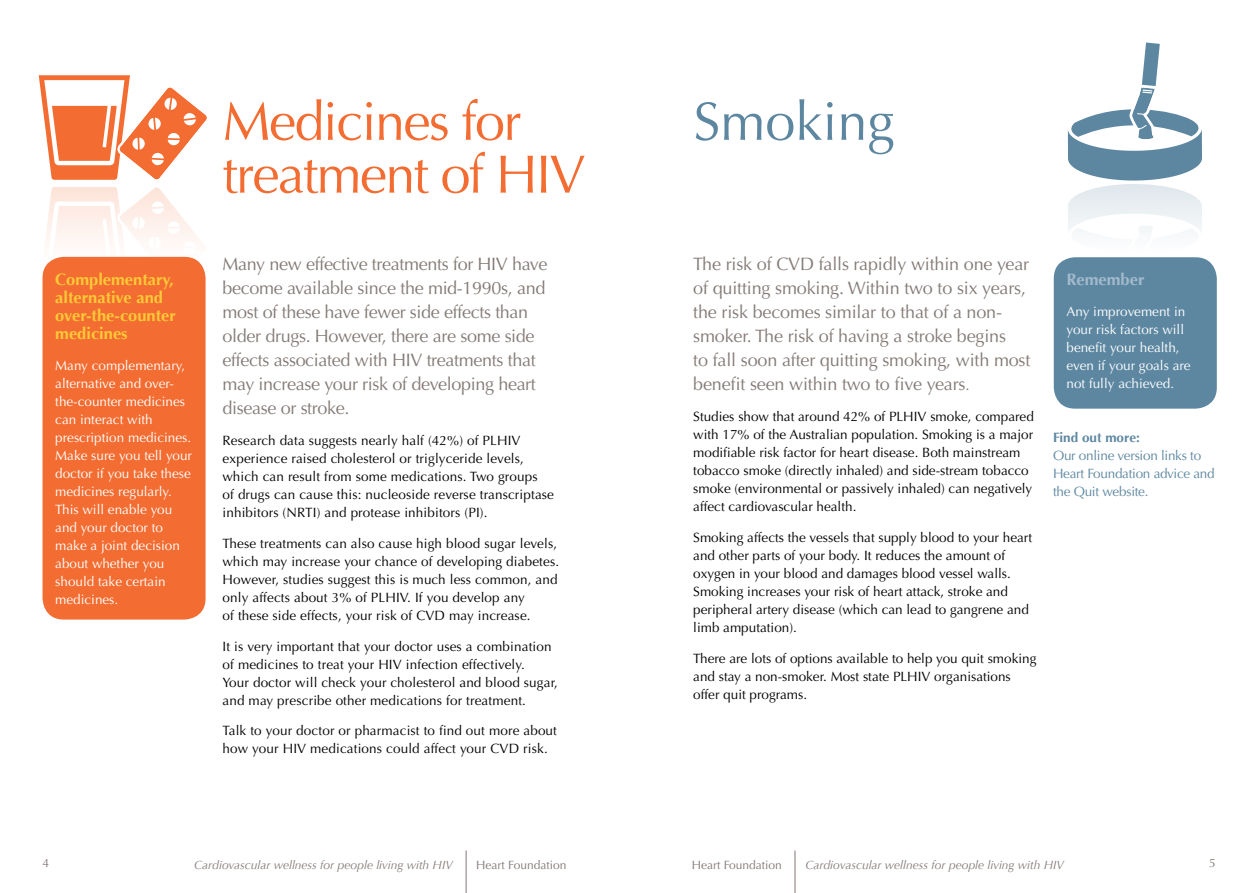
<style>
.page{position:relative;width:1259px;height:893px;background:#fff}
.page>*{position:absolute;margin:0;border:0;box-sizing:border-box;transform-origin:0 0}
.t1{font:54px/52.8px "Optima LT Std";letter-spacing:-.03em;color:#f36c31}
.t2{font:54px "Optima LT Std";color:#5d87a1}
.t3{font:18px/24px "Optima LT Std";letter-spacing:-.02em;color:#837a76}
.t4{font:700 16.5px/18px "Optima";color:#ffca38}
.t5{font:700 16.5px "Optima";color:#a3bacd}
.t6{font:13.5px/18px "Optima LT Std";color:#000}
.t7{font:13.5px/18px "Optima LT Std";color:#fff}
.t8{font:13.5px/18px "Optima LT Std";letter-spacing:-.02em;color:#5d87a1}
.t9{font:700 13.5px "Optima";color:#5d87a1}
.t10{font:italic 12px "Optima";color:#837a76}
.t11{font:12px "Optima LT Std";color:#837a76}
.s1{font-size:15px}
</style>
<div class="page">
<svg style="left:39px;top:75px;width:168px;height:216px"></svg>
<svg style="left:1067px;top:43px;width:141px;height:218px"></svg>
<hr style="left:794px;top:850px;width:1px;height:43px;background:#837a76">
<hr style="left:466px;top:850px;width:1px;height:43px;background:#837a76">
<div style="left:43px;top:257px;width:163px;height:363px;background:#f36c31;border-radius:21px"></div>
<div style="left:1053px;top:257px;width:163px;height:152px;background:#5d87a1;border-radius:21px"></div>
<p class="t4" style="left:55px;top:270px;width:122px">Complementary, alternative and over-the-counter medicines</p>
<p class="t7" style="left:55px;top:356px;width:138px">Many complementary, alternative and over&shy;the-counter medicines can interact with prescription medicines.<br>Make sure you tell your doctor if you take these medicines regularly.<br>This will enable you and your doctor to make a joint decision about whether you should take certain medicines.</p>
<h1 class="t1" style="left:223px;top:96px;width:364px">Medicines for treatment of HIV</h1>
<p class="t3" style="left:223px;top:253px;width:326px">Many new effective treatments for HIV have become available since the mid-1990s, and most of these have fewer side effects than older drugs. However, there are some side effects associated with HIV treatments that may increase your risk of developing heart disease or stroke.</p>
<p class="t6" style="left:223px;top:432px;width:333px">Research data suggests nearly half (42%) of PLHIV experience raised cholesterol or triglyceride levels, which can result from some medications. Two groups<br>of drugs can cause this: nucleoside reverse transcriptase inhibitors (NRTI) and protease inhibitors (PI).</p>
<p class="t6" style="left:223px;top:535px;width:338px">These treatments can also cause high blood sugar levels, which may increase your chance of developing diabetes.<br>However, studies suggest this is much less common, and only affects about 3% of PLHIV. If you develop any<br>of these side effects, your risk of CVD may increase.</p>
<p class="t6" style="left:223px;top:637px;width:337px">It is very important that your doctor uses a combination of medicines to treat your HIV infection effectively.<br>Your doctor will check your cholesterol and blood sugar, and may prescribe other medications for treatment.</p>
<p class="t6" style="left:223px;top:722px;width:336px">Talk to your doctor or pharmacist to find out more about how your HIV medications could affect your CVD risk.</p>
<h1 class="t2" style="left:693px;top:90px;width:203px">Smoking</h1>
<p class="t3" style="left:693px;top:253px;width:339px">The risk of CVD falls rapidly within one year of quitting smoking. Within two to six years, the risk becomes similar to that of a non&shy;smoker. The risk of having a stroke begins<br>to fall soon after quitting smoking, with most benefit seen within two to five years<span class="s1">.</span></p>
<p class="t6" style="left:693px;top:408px;width:342px">Studies show that around 42% of PLHIV smoke, compared with 17% of the Australian population. Smoking is a major modifiable risk factor for heart disease. Both mainstream tobacco smoke (directly inhaled) and side-stream tobacco smoke (environmental or passively inhaled) can negatively affect cardiovascular health.</p>
<p class="t6" style="left:693px;top:529px;width:340px">Smoking affects the vessels that supply blood to your heart and other parts of your body. It reduces the amount of oxygen in your blood and damages blood vessel walls.<br>Smoking increases your risk of heart attack, stroke and peripheral artery disease (which can lead to gangrene and limb amputation).</p>
<p class="t6" style="left:693px;top:649px;width:345px">There are lots of options available to help you quit smoking and stay a non-smoker. Most state PLHIV organisations offer quit programs.</p>
<p class="t5" style="left:1066px;top:270px;width:79px">Remember</p>
<p class="t7" style="left:1066px;top:303px;width:126px">Any improvement in your risk factors will benefit your health, even if your goals are not fully achieved.</p>
<p class="t9" style="left:1053px;top:430px;width:88px">Find out more:</p>
<p class="t8" style="left:1053px;top:447px;width:163px">Our online version links to<br>Heart Foundation advice and the Quit website.</p>
<p class="t11" style="left:43px;top:856px;width:8px">4</p>
<p class="t10" style="left:194px;top:858px;width:260px">Cardiovascular wellness for people living with HIV</p>
<p class="t11" style="left:476px;top:858px;width:92px">Heart Foundation</p>
<p class="t11" style="left:692px;top:858px;width:92px">Heart Foundation</p>
<p class="t10" style="left:805px;top:858px;width:260px">Cardiovascular wellness for people living with HIV</p>
<p class="t11" style="left:1209px;top:856px;width:8px">5</p>
</div>
